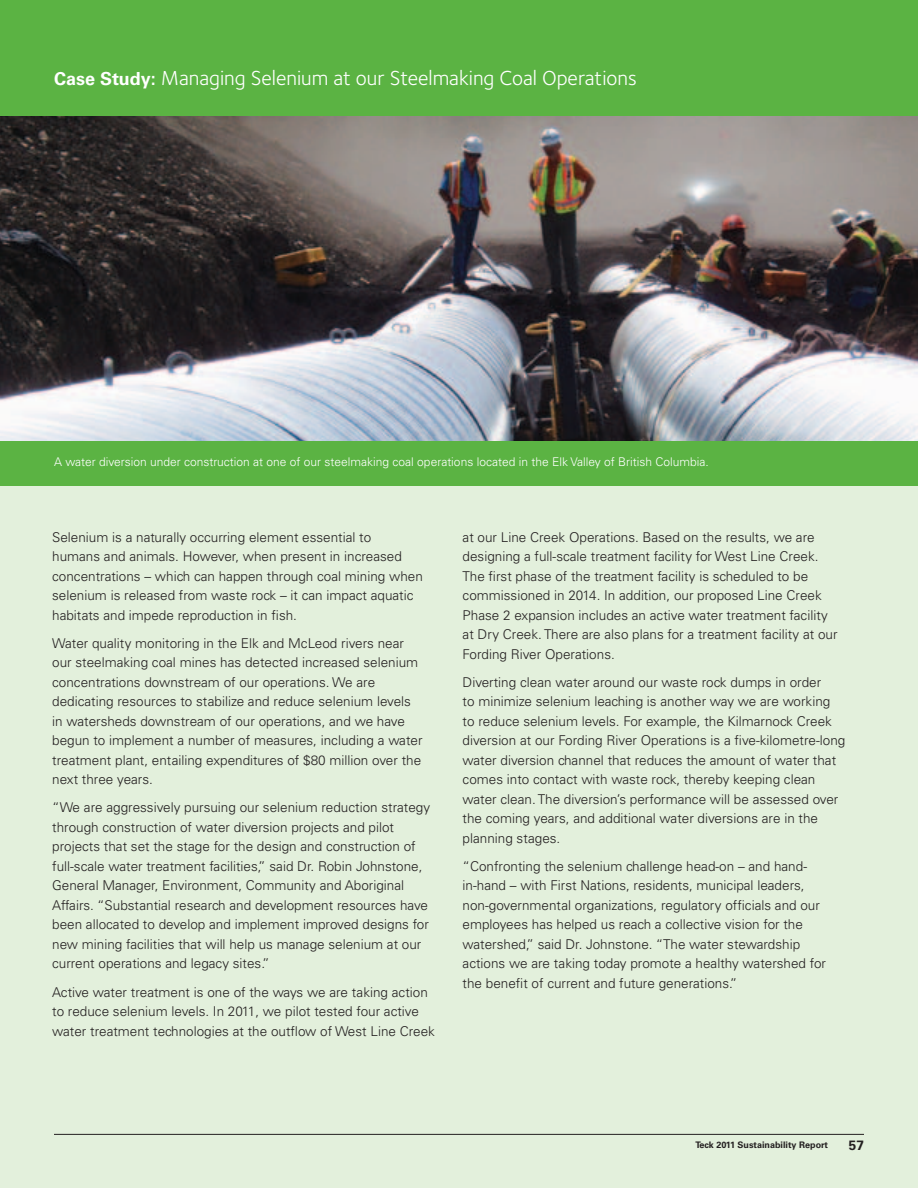
<style>
.page{position:relative;width:918px;height:1188px;background:#fff}
.page>*{position:absolute;margin:0;border:0;box-sizing:border-box;transform-origin:0 0}
.case_study_header{font:21px "Foundry Sterling";color:#fff}
.body{font:300 13.5px/19.5px "Univers";color:#231f20}
.t1{font:700 13.5px "Univers";color:#231f20}
.caption_knockout{font:300 12px "Univers";color:#fff}
.t2{font:700 9px "Univers";color:#231f20}
.s1{font-family:"Univers";font-weight:700;font-size:18px}
</style>
<div class="page">
<div style="left:0;top:477px;width:918px;height:711px;background:#e3f0dc"></div>
<div style="left:0;top:0;width:918px;height:486px;background:#5bb343"></div>
<img style="left:0;top:117px;width:918px;height:324px">
<hr style="left:54px;top:1134px;width:810px;height:1px;background:#231f20">
<p class="case_study_header" style="left:54px;top:65px;width:584px"><span class="s1">Case Study:</span> Managing Selenium at our Steelmaking Coal Operations</p>
<p class="caption_knockout" style="left:54px;top:454px;width:656px">A water diversion under construction at one of our steelmaking coal operations located in the Elk Valley of British Columbia.</p>
<p class="body" style="left:52px;top:527px;width:372px">Selenium is a naturally occurring element essential to<br>humans and animals. However, when present in increased concentrations – which can happen through coal mining when selenium is released from waste rock – it can impact aquatic habitats and impede reproduction in fish.</p>
<p class="body" style="left:52px;top:633px;width:372px">Water quality monitoring in the Elk and McLeod rivers near our steelmaking coal mines has detected increased selenium concentrations downstream of our operations. We are dedicating resources to stabilize and reduce selenium levels in watersheds downstream of our operations, and we have begun to implement a number of measures, including a water treatment plant, entailing expenditures of $80 million over the next three years.</p>
<p class="body" style="left:52px;top:798px;width:380px">“We are aggressively pursuing our selenium reduction strategy through construction of water diversion projects and pilot projects that set the stage for the design and construction of full-scale water treatment facilities,” said Dr. Robin Johnstone, General Manager, Environment, Community and Aboriginal Affairs. “Substantial research and development resources have been allocated to develop and implement improved designs for new mining facilities that will help us manage selenium at our current operations and legacy sites.”</p>
<p class="body" style="left:52px;top:982px;width:384px">Active water treatment is one of the ways we are taking action to reduce selenium levels. In 2011, we pilot tested four active water treatment technologies at the outflow of West Line Creek</p>
<p class="body" style="left:463px;top:527px;width:376px">at our Line Creek Operations. Based on the results, we are designing a full-scale treatment facility for West Line Creek.<br>The first phase of the treatment facility is scheduled to be commissioned in 2014. In addition, our proposed Line Creek Phase 2 expansion includes an active water treatment facility at Dry Creek. There are also plans for a treatment facility at our Fording River Operations.</p>
<p class="body" style="left:463px;top:672px;width:384px">Diverting clean water around our waste rock dumps in order<br>to minimize selenium leaching is another way we are working to reduce selenium levels. For example, the Kilmarnock Creek diversion at our Fording River Operations is a five-kilometre-long water diversion channel that reduces the amount of water that comes into contact with waste rock, thereby keeping clean water clean. The diversion’s performance will be assessed over the coming years, and additional water diversions are in the planning stages.</p>
<p class="body" style="left:463px;top:856px;width:365px">“Confronting the selenium challenge head-on – and hand&shy;in-hand – with First Nations, residents, municipal leaders, non-governmental organizations, regulatory officials and our employees has helped us reach a collective vision for the watershed,” said Dr. Johnstone. “The water stewardship actions we are taking today promote a healthy watershed for the benefit of current and future generations.”</p>
<p class="t2" style="left:695px;top:1140px;width:134px">Teck 2011 Sustainability Report</p>
<p class="t1" style="left:849px;top:1137px;width:17px">57</p>
</div>
